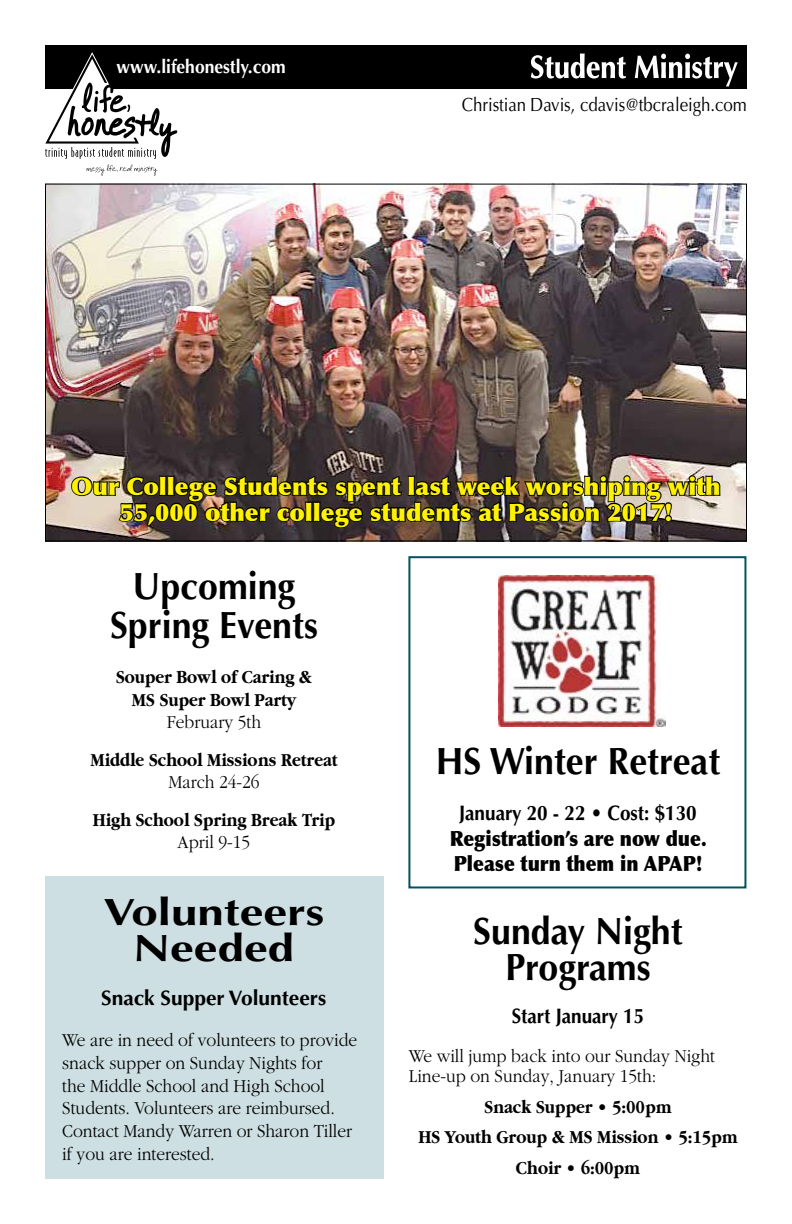
<style>
.page{position:relative;width:792px;height:1224px;background:#fff}
.page>*{position:absolute;margin:0;border:0;box-sizing:border-box;transform-origin:0 0}
.t1{font:700 38px/36px "Optima";color:#000;text-align:center;scale:.94 1}
.t2{font:700 38px/36px "Optima";color:#000;text-align:center;scale:1.25 1}
.t3{font:900 24px/25.8px "Optima";color:#fff200;text-align:center}
.t4{font:900 21px/25.2px "Optima";color:#000;scale:.9 1}
.t5{font:700 21px "Optima";color:#000;scale:.9 1}
.t6{font:700 21px "Optima";color:#000}
.t7{font:300 19px/22.8px "Garamond";color:#000;scale:.92 1}
.t8{font:700 19px/30.8px "Garamond";color:#000;text-align:center;scale:.88 1}
.t9{font:19px "Optima";letter-spacing:-.005em;color:#000;scale:.89 1}
.t10{font:700 19px "Optima";color:#fff;scale:.92 1}
</style>
<div class="page">
<img style="left:47px;top:186px;width:698px;height:353px">
<div style="left:45px;top:45px;width:702px;height:43px;background:#000"></div>
<svg style="left:531px;top:53px;width:95px;height:26px"></svg>
<svg style="left:635px;top:54px;width:103px;height:33px"></svg>
<img style="left:70px;top:474px;width:651px;height:55px">
<svg style="left:45px;top:52px;width:132px;height:124px"></svg>
<div style="left:45px;top:877px;width:338px;height:302px;background:#cddfe2"></div>
<div style="left:408px;top:556px;width:338px;height:332px;border:2px solid #00535e"></div>
<img style="left:498px;top:575px;width:167px;height:152px">
<p class="t10" style="left:117px;top:56px;width:185px">www.lifehonestly.com</p>
<p class="t9" style="left:462px;top:94px;width:322px">Christian Davis, cdavis@tbcraleigh.com</p>
<p class="t3" style="left:71px;top:474px;width:651px">Our College Students spent last week worshiping with<br>55,000 other college students at Passion 2017!</p>
<h1 class="t1" style="left:110px;top:568px;width:223px;line-height:39px">Upcoming<br>Spring Events</h1>
<p class="t8" style="left:116px;top:665px;width:224px;line-height:22.8px">Souper Bowl of Caring &amp;<br>MS Super Bowl Party</p>
<p class="t7" style="left:167px;top:711px;width:104px">February 5th</p>
<p class="t8" style="left:90px;top:744px;width:282px">Middle School Missions Retreat</p>
<p class="t7" style="left:168px;top:771px;width:101px">March 24-26</p>
<p class="t8" style="left:93px;top:804px;width:277px">High School Spring Break Trip</p>
<p class="t7" style="left:178px;top:831px;width:81px">April 9-15</p>
<h1 class="t2" style="left:103px;top:895px;width:178px">Volunteers<br>Needed</h1>
<p class="t6" style="left:101px;top:985px;width:227px">Snack Supper Volunteers</p>
<p class="t7" style="left:62px;top:1029px;width:322px">We are in need of volunteers to provide snack supper on Sunday Nights for<br>the Middle School and High School Students. Volunteers are reimbursed.<br>Contact Mandy Warren or Sharon Tiller if you are interested.</p>
<h1 class="t1" style="left:436px;top:743px;width:304px">H S Winter Retreat</h1>
<p class="t5" style="left:459px;top:801px;width:265px">January 20 - 22 • Cost: $130</p>
<p class="t4" style="left:450px;top:826px;width:287px">Registration’s are now due.<br>Please turn them in APAP</p>
<p class="t4" style="left:696px;top:851px;width:8px">!</p>
<h1 class="t1" style="left:473px;top:913px;width:224px">Sunday Night<br>Programs</h1>
<p class="t5" style="left:512px;top:1004px;width:149px">Start January 15</p>
<p class="t7" style="left:409px;top:1046px;width:334px;line-height:20px">We will jump back into our Sunday Night<br>Line-up on Sunday, January 15th:</p>
<p class="t8" style="left:418px;top:1091px;width:364px">Snack Supper • 5:00pm<br>HS Youth Group &amp; MS Mission • 5:15pm<br>Choir • 6:00pm</p>
</div>
